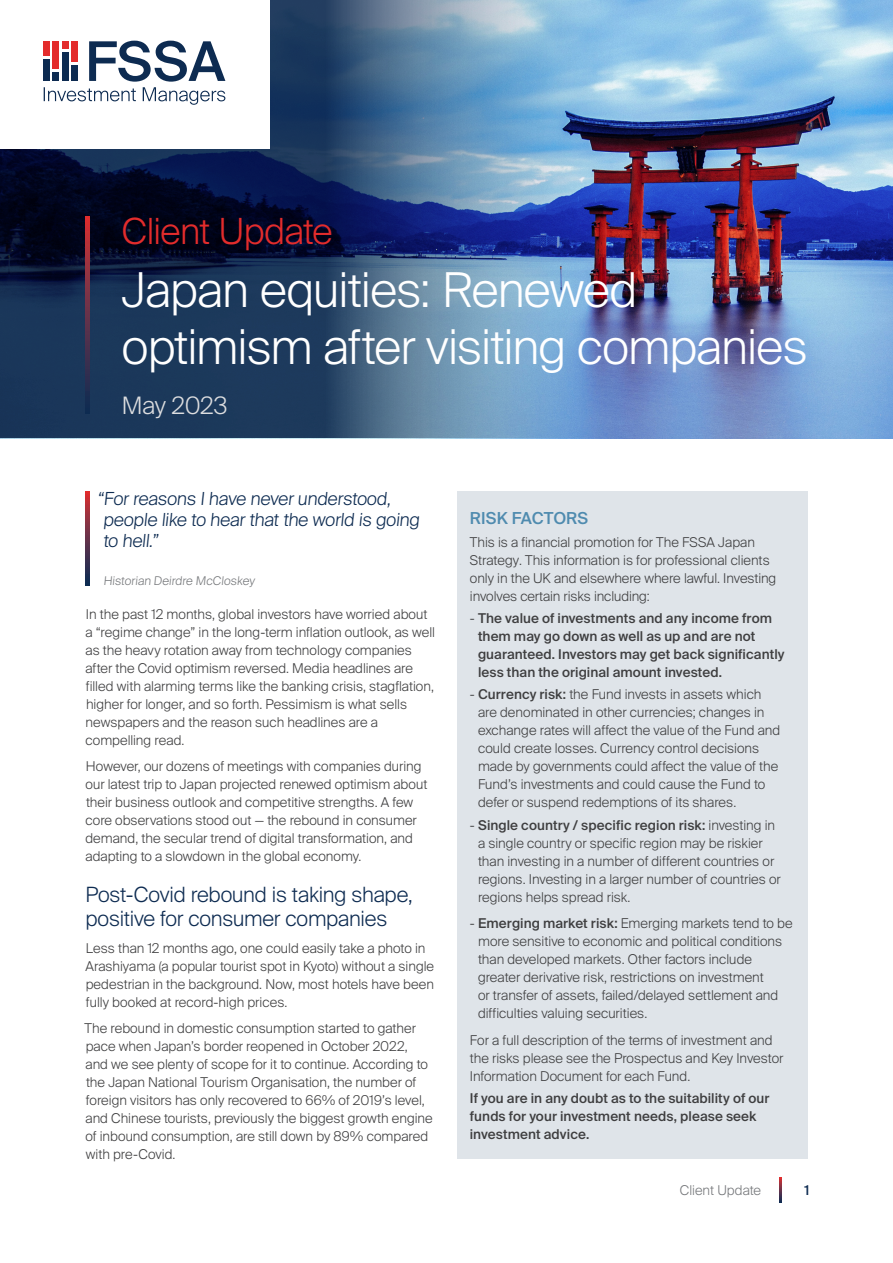
<style>
.page{position:relative;width:893px;height:1263px;background:#fff}
.page>*{position:absolute;margin:0;border:0;box-sizing:border-box;transform-origin:0 0}
.t1{font:300 48px/57.6px "Suisse Intl";letter-spacing:-.015em;color:#fff}
.t2{font:300 36px "Suisse Intl";letter-spacing:-.015em;color:#e32c2c}
.t3{font:300 24px "Suisse Intl";letter-spacing:-.015em;color:#dcdddf}
.Heading{font:300 21px/24px "Suisse Intl";letter-spacing:-.01em;color:#0d2b51}
.pull_quote_table{font:300 18px/21px "Suisse Intl";color:#0d2b51}
.Body{font:500 16.5px "Suisse Intl";letter-spacing:.005em;color:#4f8baf}
.Body_Copy{font:300 13.5px/18px "Suisse Intl";letter-spacing:.005em;color:#3e3e3f}
.Body-2{font:300 13.5px/18px "Suisse Intl";color:#3e3e3f}
.Body-3{font:500 13.5px/18px "Suisse Intl";letter-spacing:.005em;color:#3e3e3f}
.t4{font:300 13.5px "Suisse Intl";color:#76787b}
.t5{font:500 13.5px "Suisse Intl";color:#0d2b51}
.author{font:300 12px "Suisse Intl";color:#76787b}
.s1{font-weight:300}
.s2{font-weight:500}
</style>
<div class="page">
<svg style="left:779px;top:1177px;width:2px;height:25px"></svg>
<img style="left:648px;top:0;width:245px;height:438px">
<img style="left:0;top:0;width:648px;height:438px">
<svg style="left:85px;top:216px;width:5px;height:198px"></svg>
<svg style="left:85px;top:491px;width:5px;height:94px"></svg>
<div style="left:0;top:0;width:269px;height:148px;background:#fff"></div>
<svg style="left:44px;top:41px;width:181px;height:64px"></svg>
<div style="left:457px;top:491px;width:351px;height:668px;background:#dfe4e9"></div>
<p class="t2" style="left:122px;top:210px;width:212px">Client Update</p>
<p class="t1" style="left:122px;top:261px;width:687px">Japan equities: Renewed optimism after visiting companies</p>
<p class="t3" style="left:122px;top:392px;width:107px">May 2023</p>
<p class="pull_quote_table" style="left:103px;top:489px;width:321px;text-indent:-6px">“Forreasons Ihave neverunderstood, people like to hearthatthe world is going to hell.”</p>
<p class="author" style="left:103px;top:574px;width:155px">Historian Deirdre McCloskey</p>
<p class="Body_Copy" style="left:85px;top:605px;width:351px">In the past 12 months, global investors have worried about a “regime change” in the long-term inflation outlook, as well as the heavy rotation away from technology companies after the Covid optimism reversed. Media headlines are filled with alarming terms like the banking crisis, stagflation, higher for longer, and so forth. Pessimism is what sells newspapers and the reason such headlines are a compelling read.</p>
<p class="Body_Copy" style="left:85px;top:757px;width:344px">However, our dozens of meetings with companies during our latest trip to Japan projected renewed optimism about their business outlook and competitive strengths. A few core observations stood out — the rebound in consumer demand, the secular trend of digital transformation, and adapting to a slowdown in the global economy.</p>
<p class="Heading" style="left:85px;top:883px;width:329px">Post-Covid rebound is taking shape, positive for consumer companies</p>
<p class="Body_Copy" style="left:85px;top:939px;width:350px">Less than 12 months ago, one could easily take a photo in Arashiyama (a popular tourist spot in Kyoto) without a single pedestrian in the background. Now, most hotels have been fully booked at record-high prices.</p>
<p class="Body_Copy" style="left:85px;top:1019px;width:350px">The rebound in domestic consumption started to gather pace when Japan’s border reopened in October 2022,<br>and we see plenty of scope for it to continue. According to the Japan National Tourism Organisation, the number of foreign visitors has only recovered to 66% of 2019’s level, and Chinese tourists, previously the biggest growth engine of inbound consumption, are still down by 89% compared with pre-Covid.</p>
<p class="Body" style="left:470px;top:509px;width:120px">RISK FACTORS</p>
<p class="Body-2" style="left:470px;top:533px;width:308px">This is a financial promotion for The FSSA Japan Strategy. This information is for professional clients only in the UK and elsewhere where lawful. Investing involves certain risks including:</p>
<p class="Body-3" style="left:478px;top:609px;width:308px;text-indent:-8px"><span class="s1">-</span> The value of investments and any income from them may go down as well as up and are not guaranteed. Investors may get back significantly less than the original amount invested.</p>
<p class="Body-2" style="left:478px;top:686px;width:304px;text-indent:-8px">- <span class="s2">Currency risk:</span> the Fund invests in assets which are denominated in other currencies; changes in exchange rates will affect the value of the Fund and could create losses. Currency control decisions made by governments could affect the value of the Fund’s investments and could cause the Fund to defer or suspend redemptions of its shares.</p>
<p class="Body-2" style="left:478px;top:816px;width:304px;text-indent:-8px">- <span class="s2">Single country / specific region risk:</span> investing in a single country or specific region may be riskier than investing in a number of different countries or regions. Investing in a larger number of countries or regions helps spread risk.</p>
<p class="Body-2" style="left:478px;top:914px;width:316px;text-indent:-8px">- <span class="s2">Emerging market risk:</span> Emerging markets tend to be more sensitive to economic and political conditions than developed markets. Other factors include greater derivative risk, restrictions on investment<br>or transfer of assets, failed/delayed settlement and difficulties valuing securities.</p>
<p class="Body-2" style="left:470px;top:1031px;width:315px">For a full description of the terms of investment and the risks please see the Prospectus and Key Investor<br>Information Document for each Fund.</p>
<p class="Body-3" style="left:470px;top:1089px;width:301px">If you are in any doubt as to the suitability of our funds for your investment needs, please seek investment advice.</p>
<p class="t4" style="left:680px;top:1182px;width:83px">Client Update</p>
<p class="t5" style="left:804px;top:1182px;width:6px">1</p>
</div>
